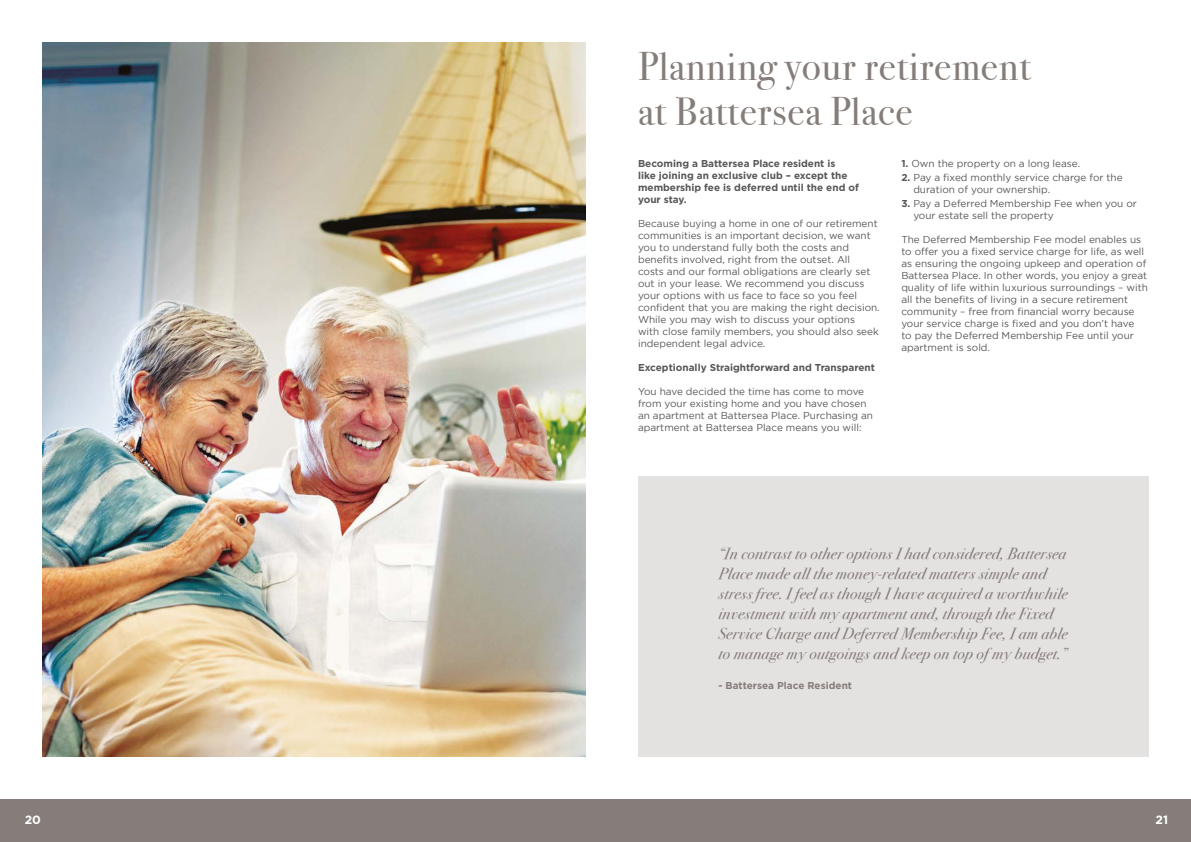
<style>
.page{position:relative;width:1191px;height:842px;background:#fff}
.page>*{position:absolute;margin:0;border:0;box-sizing:border-box;transform-origin:0 0}
.t1{font:40px/45px "Bodoni Svty Two ITCTT";letter-spacing:.02em;color:#857d79}
.t2{font:italic 16px/20px "Bodoni Svty Two ITCTT";letter-spacing:.02em;color:#857d79}
.t3{font:700 12px "Gotham";color:#fff}
.t4{font:10px/12px "Gotham";color:#575756}
.t5{font:700 10px/12px "Gotham";color:#575756}
.t6{font:700 10px "Gotham";color:#857d79}
.s1{font-weight:700}
</style>
<div class="page">
<div style="left:0;top:799px;width:1191px;height:43px;background:#857d79"></div>
<img style="left:43px;top:43px;width:542px;height:714px">
<div style="left:638px;top:476px;width:510px;height:281px;background:#e4e1e1"></div>
<h1 class="t1" style="left:638px;top:40px;width:394px">Planning your retirement at Battersea Place</h1>
<p class="t5" style="left:638px;top:157px;width:222px">Becoming a Battersea Place resident is<br>like joining an exclusive club – except the membership fee is deferred until the end of your stay.</p>
<p class="t4" style="left:638px;top:217px;width:243px">Because buying a home in one of our retirement communities is an important decision, we want you to understand fully both the costs and benefits involved, right from the outset. All<br>costs and our formal obligations are clearly set out in your lease. We recommend you discuss your options with us face to face so you feel confident that you are making the right decision.<br>While you may wish to discuss your options<br>with close family members, you should also seek independent legal advice.</p>
<p class="t5" style="left:638px;top:361px;width:238px">Exceptionally Straightforward and Transparent</p>
<p class="t4" style="left:638px;top:385px;width:236px">You have decided the time has come to move from your existing home and you have chosen an apartment at Battersea Place. Purchasing an apartment at Battersea Place means you will:</p>
<p class="t4" style="left:901px;top:157px;width:180px"><span class="s1">1.</span> Own the property on a long lease.</p>
<p class="t4" style="left:913px;top:171px;width:211px;text-indent:-12px"><span class="s1">2.</span> Pay a fixed monthly service charge for the duration of your ownership.</p>
<p class="t4" style="left:913px;top:197px;width:225px;text-indent:-12px"><span class="s1">3.</span> Pay a Deferred Membership Fee when you or your estate sell the property</p>
<p class="t4" style="left:901px;top:233px;width:248px">The Deferred Membership Fee model enables us to offer you a fixed service charge for life, as well as ensuring the ongoing upkeep and operation of Battersea Place. In other words, you enjoy a great quality of life within luxurious surroundings – with all the benefits of living in a secure retirement community – free from financial worry because your service charge is fixed and you don’t have<br>to pay the Deferred Membership Fee until your apartment is sold.</p>
<p class="t2" style="left:718px;top:543px;width:351px">“In contrast to other options I had considered, Battersea Place made all the money-related matters simple and stress free. I feel as though I have acquired a worthwhile investment with my apartment and, through the Fixed Service Charge and Deferred Membership Fee, I am able to manage my outgoings and keep on top of my budget.”</p>
<p class="t6" style="left:718px;top:679px;width:135px">- Battersea Place Resident</p>
<p class="t3" style="left:25px;top:812px;width:18px">20</p>
<p class="t3" style="left:1155px;top:812px;width:14px">21</p>
</div>
